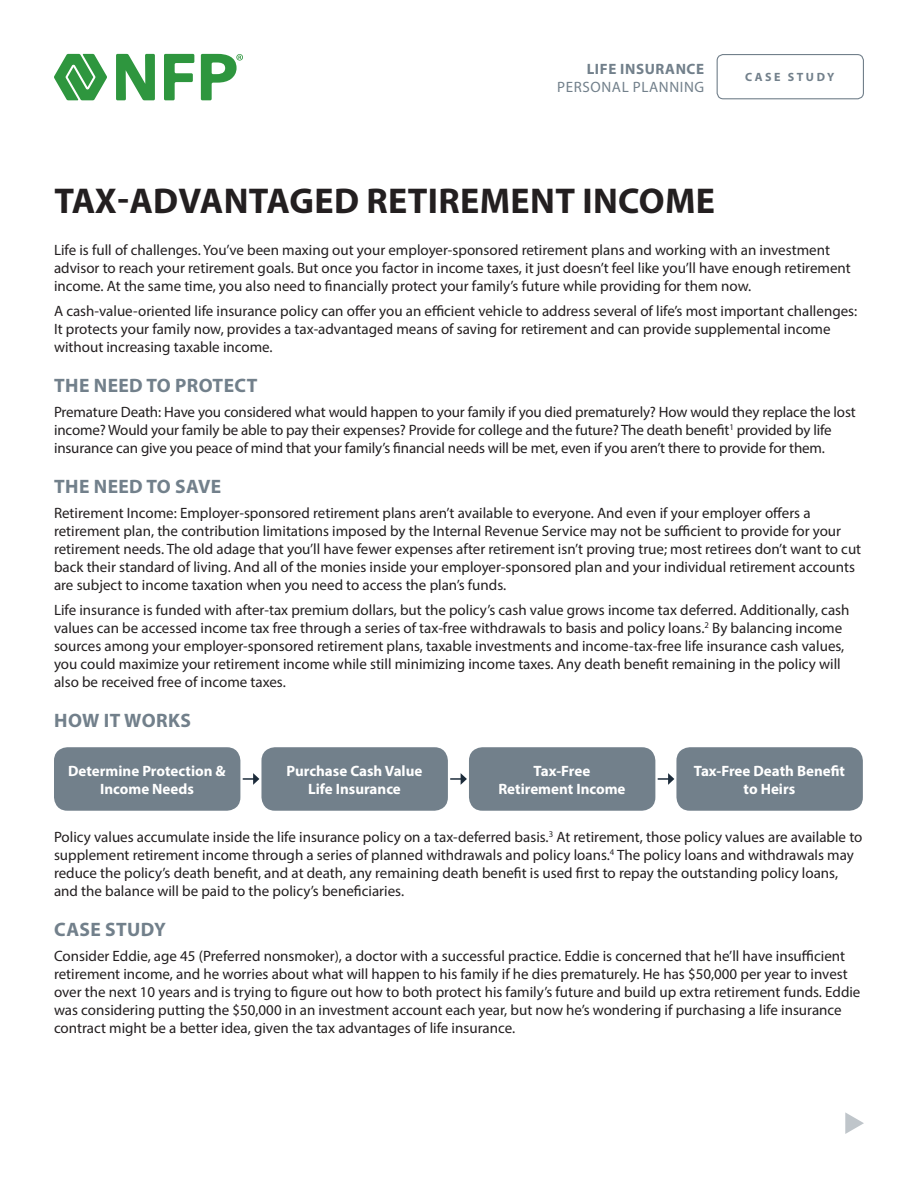
<style>
.page{position:relative;width:918px;height:1188px;background:#fff}
.page>*{position:absolute;margin:0;border:0;box-sizing:border-box;transform-origin:0 0}
.Headline{font:700 36px "Myriad Pro";letter-spacing:.01em;color:#231f20}
.Subhead_Level_1{font:700 19.5px "Myriad Pro";letter-spacing:.02em;color:#72808b}
.Body_Copy{font:15px/18px "Myriad Pro";color:#231f20}
.Body_Copy-2{font:700 15px/18px "Myriad Pro";color:#fff;text-align:center}
.t1{font:15px "Myriad Pro";letter-spacing:.04em;color:#72808b}
.t2{font:700 15px "Myriad Pro";letter-spacing:.04em;color:#72808b}
.t3{font:700 12px "Myriad Pro";letter-spacing:.21em;color:#72808b}
</style>
<div class="page">
<svg style="left:845px;top:1112px;width:19px;height:22px"></svg>
<div style="left:54px;top:747px;width:186px;height:64px;background:#72808b;border-radius:14px"></div>
<div style="left:261px;top:747px;width:187px;height:64px;background:#72808b;border-radius:14px"></div>
<div style="left:469px;top:747px;width:186px;height:64px;background:#72808b;border-radius:14px"></div>
<div style="left:676px;top:747px;width:187px;height:64px;background:#72808b;border-radius:14px"></div>
<svg style="left:243px;top:773px;width:16px;height:12px"></svg>
<svg style="left:451px;top:773px;width:16px;height:12px"></svg>
<svg style="left:658px;top:773px;width:16px;height:12px"></svg>
<svg style="left:54px;top:54px;width:53px;height:46px"></svg>
<svg style="left:164px;top:54px;width:30px;height:46px"></svg>
<svg style="left:116px;top:54px;width:39px;height:46px"></svg>
<svg style="left:201px;top:54px;width:42px;height:46px"></svg>
<div style="left:717px;top:54px;width:147px;height:45px;border:1px solid #72808b;border-radius:6px"></div>
<p class="t2" style="left:587px;top:60px;width:119px">LIFE INSURANCE</p>
<p class="t1" style="left:557px;top:78px;width:148px">PERSONAL PLANNING</p>
<p class="t3" style="left:745px;top:69px;width:91px">CASE STUDY</p>
<p class="Headline" style="left:54px;top:177px;width:662px">TAX-ADVANTAGED RETIREMENT INCOME</p>
<p class="Body_Copy" style="left:54px;top:241px;width:798px">Life is full of challenges. You’ve been maxing out your employer-sponsored retirement plans and working with an investment advisor to reach your retirement goals. But once you factor in income taxes, it just doesn’t feel like you’ll have enough retirement income. At the same time, you also need to financially protect your family’s future while providing for them now.</p>
<p class="Body_Copy" style="left:54px;top:302px;width:805px">A cash-value-oriented life insurance policy can offer you an efficient vehicle to address several of life’s most important challenges:<br>It protects your family now, provides a tax-advantaged means of saving for retirement and can provide supplemental income without increasing taxable income.</p>
<p class="Subhead_Level_1" style="left:54px;top:373px;width:205px">THE NEED TO PROTECT</p>
<p class="Body_Copy" style="left:54px;top:403px;width:803px">Premature Death: Have you considered what would happen to your family if you died prematurely? How would they replace the lost income? Would your family be able to pay their expenses? Provide for college and the future? The death benefit<sup>1</sup> provided by life insurance can give you peace of mind that your family’s financial needs will be met, even if you aren’t there to provide for them.</p>
<p class="Subhead_Level_1" style="left:54px;top:474px;width:169px">THE NEED TO SAVE</p>
<p class="Body_Copy" style="left:54px;top:504px;width:809px">Retirement Income: Employer-sponsored retirement plans aren’t available to everyone. And even if your employer offers a retirement plan, the contribution limitations imposed by the Internal Revenue Service may not be sufficient to provide for your retirement needs. The old adage that you’ll have fewer expenses after retirement isn’t proving true; most retirees don’t want to cut back their standard of living. And all of the monies inside your employer-sponsored plan and your individual retirement accounts are subject to income taxation when you need to access the plan’s funds.</p>
<p class="Body_Copy" style="left:54px;top:600px;width:797px">Life insurance is funded with after-tax premium dollars, but the policy’s cash value grows income tax deferred. Additionally, cash values can be accessed income tax free through a series of tax-free withdrawals to basis and policy loans.<sup>2</sup> By balancing income sources among your employer-sponsored retirement plans, taxable investments and income-tax-free life insurance cash values, you could maximize your retirement income while still minimizing income taxes. Any death benefit remaining in the policy will also be received free of income taxes.</p>
<p class="Subhead_Level_1" style="left:54px;top:708px;width:138px">HOW IT WORKS</p>
<p class="Body_Copy-2" style="left:68px;top:761px;width:159px">Determine Protection &amp;<br>Income Needs</p>
<p class="Body_Copy-2" style="left:287px;top:761px;width:137px">Purchase Cash Value<br>Life Insurance</p>
<p class="Body_Copy-2" style="left:498px;top:761px;width:129px">Tax-Free<br>Retirement Income</p>
<p class="Body_Copy-2" style="left:694px;top:761px;width:153px">Tax-Free Death Benefit to Heirs</p>
<p class="Body_Copy" style="left:54px;top:827px;width:810px">Policy values accumulate inside the life insurance policy on a tax-deferred basis.<sup>3</sup> At retirement, those policy values are available to supplement retirement income through a series of planned withdrawals and policy loans.<sup>4</sup> The policy loans and withdrawals may reduce the policy’s death benefit, and at death, any remaining death benefit is used first to repay the outstanding policy loans, and the balance will be paid to the policy’s beneficiaries.</p>
<p class="Subhead_Level_1" style="left:54px;top:917px;width:113px">CASE STUDY</p>
<p class="Body_Copy" style="left:54px;top:946px;width:808px">Consider Eddie, age 45 (Preferred nonsmoker), a doctor with a successful practice. Eddie is concerned that he’ll have insufficient retirement income, and he worries about what will happen to his family if he dies prematurely. He has $50,000 per year to invest over the next 10 years and is trying to figure out how to both protect his family’s future and build up extra retirement funds. Eddie was considering putting the $50,000 in an investment account each year, but now he’s wondering if purchasing a life insurance contract might be a better idea, given the tax advantages of life insurance.</p>
</div>
